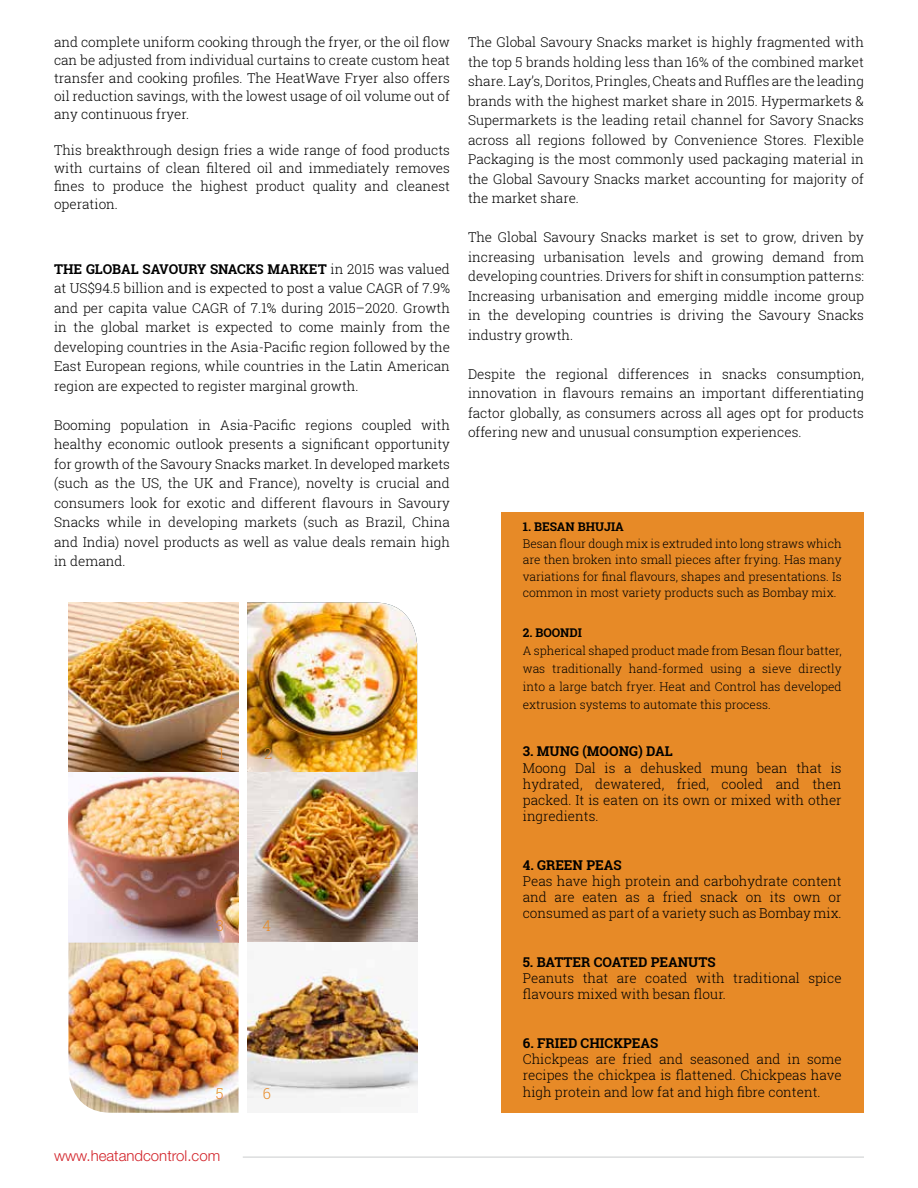
<style>
.page{position:relative;width:918px;height:1188px;background:#fff}
.page>*{position:absolute;margin:0;border:0;box-sizing:border-box;transform-origin:0 0}
.t1{font:300 15px "Helvetica Neue LT Std";color:#d2232a}
.t2{font:300 15px "Roboto Slab";color:#e78a27}
.t3{font:300 13.5px/19.5px "Roboto Slab";color:#000;text-align:justify}
.t4{font:700 13.5px "Roboto Slab";color:#000}
.t5{font:300 12px/16.5px "Roboto Slab";color:#000;text-align:justify}
.t6{font:700 12px "Roboto Slab";color:#000}
.s1{font-weight:700}
</style>
<div class="page">
<hr style="left:243px;top:1157px;width:621px;height:1px;background:#cdcfd0">
<img style="left:68px;top:603px;width:171px;height:510px">
<img style="left:247px;top:603px;width:170px;height:495px">
<div style="left:502px;top:513px;width:362px;height:600px;background:#e78a27"></div>
<p class="t3" style="left:54px;top:33px;width:398px;line-height:18px">and complete uniform cooking through the fryer, or the oil flow can be adjusted from individual curtains to create custom heat transfer and cooking profiles. The HeatWave Fryer also offers oil reduction savings, with the lowest usage of oil volume out of any continuous fryer.</p>
<p class="t3" style="left:54px;top:141px;width:397px;line-height:18px">This breakthrough design fries a wide range of food products with curtains of clean filtered oil and immediately removes fines to produce the highest product quality and cleanest operation.</p>
<p class="t3" style="left:54px;top:259px;width:398px"><span class="s1">THE GLOBAL SAVOURY SNACKS MARKET</span> in 2015 was valued at US$94.5 billion and is expected to post a value CAGR of 7.9% and per capita value CAGR of 7.1% during 2015–2020. Growth in the global market is expected to come mainly from the developing countries in the Asia-Pacific region followed by the East European regions, while countries in the Latin American region are expected to register marginal growth.</p>
<p class="t3" style="left:54px;top:415px;width:398px">Booming population in Asia-Pacific regions coupled with healthy economic outlook presents a significant opportunity for growth of the Savoury Snacks market. In developed markets (such as the US, the UK and France), novelty is crucial and consumers look for exotic and different flavours in Savoury Snacks while in developing markets (such as Brazil, China and India) novel products as well as value deals remain high in demand.</p>
<p class="t2" style="left:218px;top:743px;width:8px">1</p>
<p class="t2" style="left:264px;top:743px;width:10px">2</p>
<p class="t2" style="left:216px;top:916px;width:10px">3</p>
<p class="t2" style="left:263px;top:916px;width:10px">4</p>
<p class="t2" style="left:216px;top:1083px;width:9px">5</p>
<p class="t2" style="left:263px;top:1083px;width:10px">6</p>
<p class="t3" style="left:468px;top:32px;width:398px">The Global Savoury Snacks market is highly fragmented with the top 5 brands holding less than 16% of the combined market share. Lay’s, Doritos, Pringles, Cheats and Ruffles are the leading brands with the highest market share in 2015. Hypermarkets &amp; Supermarkets is the leading retail channel for Savory Snacks across all regions followed by Convenience Stores. Flexible Packaging is the most commonly used packaging material in the Global Savoury Snacks market accounting for majority of the market share.</p>
<p class="t3" style="left:468px;top:227px;width:398px">The Global Savoury Snacks market is set to grow, driven by increasing urbanisation levels and growing demand from developing countries. Drivers for shift in consumption patterns:<br>Increasing urbanisation and emerging middle income group in the developing countries is driving the Savoury Snacks industry growth.</p>
<p class="t3" style="left:468px;top:364px;width:398px">Despite the regional differences in snacks consumption, innovation in flavours remains an important differentiating factor globally, as consumers across all ages opt for products offering new and unusual consumption experiences.</p>
<p class="t6" style="left:523px;top:518px;width:103px">1. BESAN BHUJIA</p>
<p class="t5" style="left:523px;top:535px;width:320px">Besan flour dough mix is extruded into long straws which are then broken into small pieces after frying. Has many variations for final flavours, shapes and presentations. Is common in most variety products such as Bombay mix.</p>
<p class="t6" style="left:523px;top:625px;width:61px">2. BOONDI</p>
<p class="t5" style="left:523px;top:641px;width:320px;line-height:18px">A spherical shaped product made from Besan flour batter, was traditionally hand-formed using a sieve directly into a large batch fryer. Heat and Control has developed extrusion systems to automate this process.</p>
<p class="t4" style="left:523px;top:742px;width:151px">3. MUNG (MOONG) DAL</p>
<p class="t3" style="left:523px;top:759px;width:320px;line-height:16.2px">Moong Dal is a dehusked mung bean that is hydrated, dewatered, fried, cooled and then packed. It is eaten on its own or mixed with other ingredients.</p>
<p class="t4" style="left:523px;top:856px;width:100px">4. GREEN PEAS</p>
<p class="t3" style="left:523px;top:873px;width:320px;line-height:16.2px">Peas have high protein and carbohydrate content and are eaten as a fried snack on its own or consumed as part of a variety such as Bombay mix.</p>
<p class="t4" style="left:523px;top:953px;width:194px">5. BATTER COATED PEANUTS</p>
<p class="t3" style="left:523px;top:970px;width:320px;line-height:16.2px">Peanuts that are coated with traditional spice flavours mixed with besan flour.</p>
<p class="t4" style="left:523px;top:1034px;width:137px">6. FRIED CHICKPEAS</p>
<p class="t3" style="left:523px;top:1051px;width:320px;line-height:16.2px">Chickpeas are fried and seasoned and in some recipes the chickpea is flattened. Chickpeas have high protein and low fat and high fibre content.</p>
<p class="t1" style="left:54px;top:1147px;width:168px">www.heatandcontrol.com</p>
</div>
